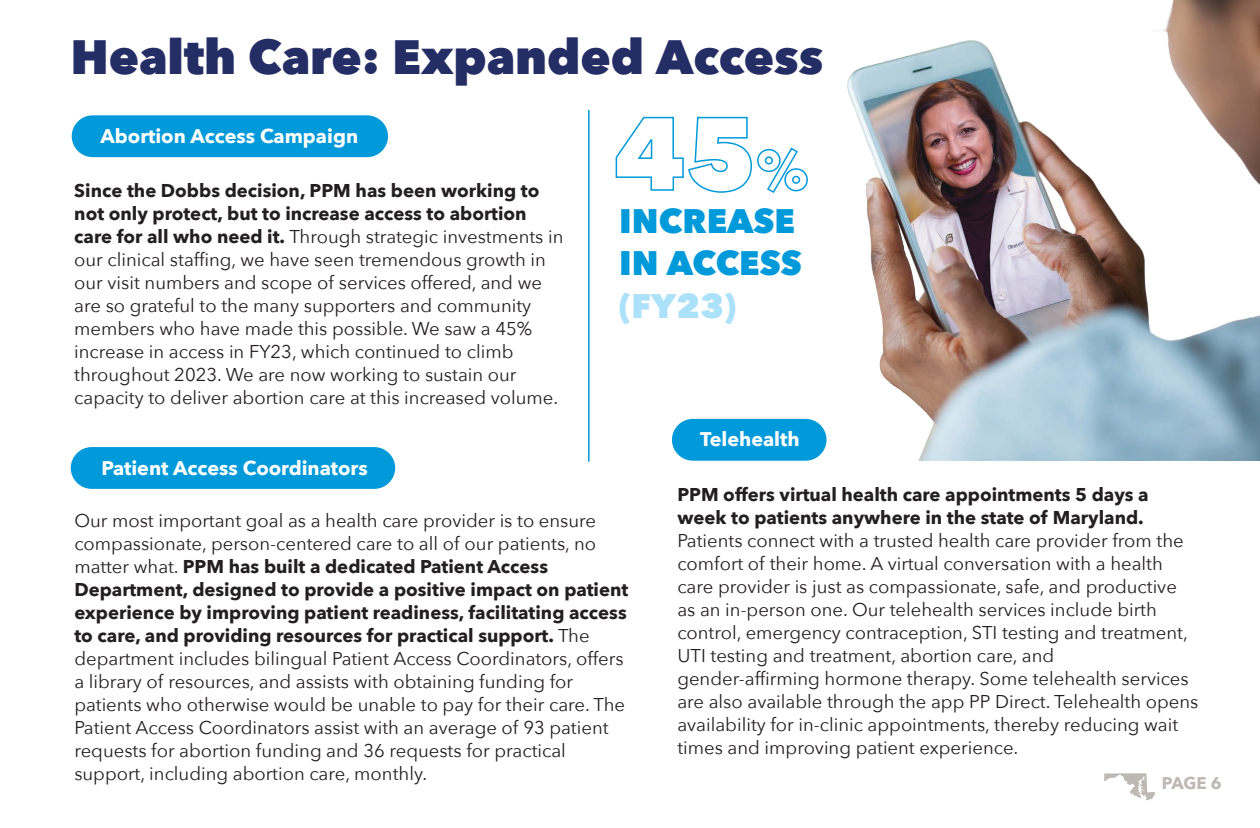
<style>
.page{position:relative;width:1260px;height:828px;background:#fff}
.page>*{position:absolute;margin:0;border:0;box-sizing:border-box;transform-origin:0 0}
.t1{font:800 48px "Avenir Next";color:#252d65}
.t2{font:800 34px/42.2px "Avenir Next";color:#009ada}
.t3{font:800 34px "Avenir Next";color:#ace1fa}
.t4{font:700 19.8px "Avenir Next";color:#fff}
.t5{font:18.4px/23px "Avenir Next";color:#231f20}
.t6{font:700 18.4px/23px "Avenir Next";color:#231f20}
.t7{font:700 16.8px "Avenir Next";color:#beb8b3}
.s1{font-weight:700}
</style>
<div class="page">
<div style="left:72px;top:115px;width:316px;height:42px;background:#009ada;border-radius:21px"></div>
<div style="left:672px;top:419px;width:155px;height:42px;background:#009ada;border-radius:21px"></div>
<div style="left:71px;top:447px;width:324px;height:42px;background:#009ada;border-radius:21px"></div>
<svg style="left:1104px;top:774px;width:51px;height:26px"></svg>
<hr style="left:588px;top:110px;width:2px;height:352px;background:#009ada">
<svg style="left:615px;top:116px;width:187px;height:77px"></svg>
<img style="left:802px;top:0;width:458px;height:461px">
<h1 class="t1" style="left:70px;top:27px;width:755px">Health Care: Expanded Access</h1>
<p class="t4" style="left:101px;top:119px;width:259px">Abortion Access Campaign</p>
<p class="t5" style="left:74px;top:179px;width:491px"><span class="s1">Since the Dobbs decision, PPM has been working to not only protect, but to increase access to abortion care for all who need it.</span> Through strategic investments in our clinical staffing, we have seen tremendous growth in our visit numbers and scope of services offered, and we are so grateful to the many supporters and community members who have made this possible. We saw a 45% increase in access in FY23, which continued to climb throughout 2023. We are now working to sustain our capacity to deliver abortion care at this increased volume.</p>
<p class="t4" style="left:101px;top:451px;width:268px">Patient Access Coordinators</p>
<h2 class="t2" style="left:619px;top:200px;width:184px">INCREASE<br>IN ACCESS</h2>
<h2 class="t3" style="left:619px;top:285px;width:118px">(FY23)</h2>
<p class="t4" style="left:700px;top:422px;width:101px">Telehealth</p>
<p class="t5" style="left:74px;top:508px;width:556px">Our most important goal as a health care provider is to ensure compassionate, person-centered care to all of our patients, no matter what. <span class="s1">PPM has built a dedicated Patient Access Department, designed to provide a positive impact on patient experience by improving patient readiness, facilitating access to care, and providing resources for practical support.</span> The department includes bilingual Patient Access Coordinators, offers a library of resources, and assists with obtaining funding for patients who otherwise would be unable to pay for their care. The Patient Access Coordinators assist with an average of 93 patient requests for abortion funding and 36 requests for practical support, including abortion care, monthly.</p>
<p class="t6" style="left:677px;top:483px;width:473px">PPM offers virtual health care appointments 5 days a week to patients anywhere in the state of Maryland.</p>
<p class="t5" style="left:677px;top:529px;width:523px">Patients connect with a trusted health care provider from the comfort of their home. A virtual conversation with a health care provider is just as compassionate, safe, and productive as an in-person one. Our telehealth services include birth control, emergency contraception, STI testing and treatment, UTI testing and treatment, abortion care, and gender-affirming hormone therapy. Some telehealth services are also available through the app PP Direct. Telehealth opens availability for in-clinic appointments, thereby reducing wait times and improving patient experience.</p>
<p class="t7" style="left:1162px;top:769px;width:62px">PAGE 6</p>
</div>
